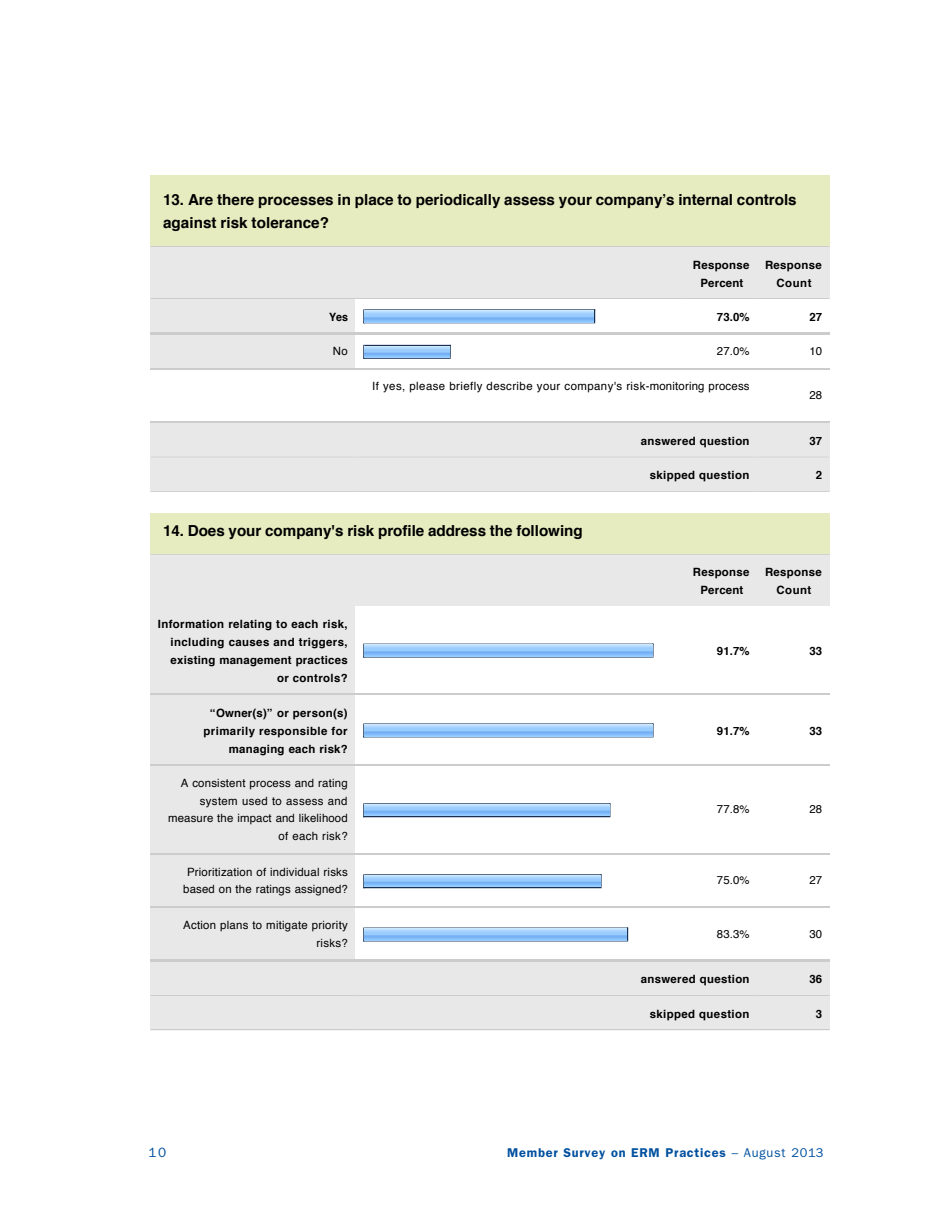
<style>
.page{position:relative;width:945px;height:1215px;background:#fff}
.page>*{position:absolute;margin:0;border:0;box-sizing:border-box;transform-origin:0 0}
.t1{font:700 15.15px/22.8px "Helvetica";color:#000}
.t2{font:13.5px "ITC Franklin Gothic Std";color:#01509f}
.t3{font:600 12.75px "ITC Franklin Gothic Std";letter-spacing:.06em;color:#01509f}
.t4{font:700 11.4px/17.7px "Helvetica";letter-spacing:.03em;color:#000;text-align:center}
.t5{font:11.4px/17.7px "Helvetica";letter-spacing:.02em;color:#000;text-align:right}
.t6{font:700 11.4px "Helvetica";letter-spacing:.03em;color:#000;scale:.94 1}
.s1{font-weight:400}
</style>
<div class="page">
<hr style="left:151px;top:246px;width:678px;height:1px;background:#ccc">
<div style="left:150px;top:176px;width:680px;height:70px;background:#e6ecc0"></div>
<hr style="left:151px;top:298px;width:534px;height:1px;background:#ccc">
<div style="left:150px;top:247px;width:535px;height:51px;background:#e8e8e8"></div>
<hr style="left:686px;top:298px;width:71px;height:1px;background:#ccc">
<div style="left:685px;top:247px;width:72px;height:51px;background:#e8e8e8"></div>
<hr style="left:758px;top:298px;width:71px;height:1px;background:#ccc">
<div style="left:757px;top:247px;width:73px;height:51px;background:#e8e8e8"></div>
<hr style="left:150px;top:332px;width:206px;height:3px;background:#ccc">
<div style="left:150px;top:299px;width:206px;height:33px;background:#e8e8e8"></div>
<hr style="left:356px;top:332px;width:329px;height:3px;background:#ccc">
<hr style="left:365px;top:309px;width:230px;height:2px;background:#183154">
<svg style="left:363px;top:310px;width:2px;height:13px"></svg>
<hr style="left:364px;top:322px;width:231px;height:1px;background:#183154">
<hr style="left:685px;top:332px;width:72px;height:3px;background:#ccc">
<hr style="left:757px;top:332px;width:73px;height:3px;background:#ccc">
<hr style="left:150px;top:368px;width:206px;height:2px;background:#ccc">
<div style="left:150px;top:335px;width:206px;height:33px;background:#e8e8e8"></div>
<hr style="left:356px;top:368px;width:329px;height:2px;background:#ccc">
<hr style="left:365px;top:345px;width:85px;height:1px;background:#183154">
<svg style="left:363px;top:345px;width:2px;height:13px"></svg>
<svg style="left:449px;top:345px;width:2px;height:12px"></svg>
<hr style="left:364px;top:358px;width:86px;height:1px;background:#183154">
<hr style="left:685px;top:368px;width:72px;height:2px;background:#ccc">
<hr style="left:757px;top:368px;width:73px;height:2px;background:#ccc">
<hr style="left:150px;top:421px;width:607px;height:2px;background:#ccc">
<hr style="left:757px;top:421px;width:73px;height:2px;background:#ccc">
<hr style="left:151px;top:456px;width:204px;height:2px;background:#ccc">
<div style="left:150px;top:423px;width:206px;height:33px;background:#e8e8e8"></div>
<hr style="left:356px;top:456px;width:401px;height:2px;background:#ccc">
<div style="left:356px;top:423px;width:401px;height:33px;background:#e8e8e8"></div>
<hr style="left:758px;top:456px;width:71px;height:2px;background:#ccc">
<div style="left:757px;top:423px;width:73px;height:33px;background:#e8e8e8"></div>
<hr style="left:151px;top:491px;width:204px;height:1px;background:#ccc">
<div style="left:150px;top:458px;width:206px;height:33px;background:#e8e8e8"></div>
<hr style="left:356px;top:491px;width:401px;height:1px;background:#ccc">
<div style="left:356px;top:458px;width:401px;height:33px;background:#e8e8e8"></div>
<hr style="left:758px;top:491px;width:71px;height:1px;background:#ccc">
<div style="left:757px;top:458px;width:73px;height:33px;background:#e8e8e8"></div>
<hr style="left:151px;top:554px;width:678px;height:1px;background:#ccc">
<div style="left:150px;top:514px;width:680px;height:40px;background:#e6ecc0"></div>
<hr style="left:151px;top:606px;width:534px;height:1px;background:#ccc">
<div style="left:150px;top:555px;width:535px;height:51px;background:#e8e8e8"></div>
<hr style="left:686px;top:606px;width:71px;height:1px;background:#ccc">
<div style="left:685px;top:555px;width:72px;height:51px;background:#e8e8e8"></div>
<hr style="left:758px;top:606px;width:71px;height:1px;background:#ccc">
<div style="left:757px;top:555px;width:73px;height:51px;background:#e8e8e8"></div>
<hr style="left:150px;top:693px;width:206px;height:3px;background:#ccc">
<div style="left:150px;top:607px;width:206px;height:86px;background:#e8e8e8"></div>
<hr style="left:356px;top:693px;width:329px;height:3px;background:#ccc">
<hr style="left:365px;top:644px;width:288px;height:1px;background:#183154">
<svg style="left:363px;top:644px;width:2px;height:13px"></svg>
<svg style="left:652px;top:644px;width:2px;height:12px"></svg>
<hr style="left:364px;top:656px;width:289px;height:2px;background:#183154">
<hr style="left:685px;top:693px;width:72px;height:3px;background:#ccc">
<hr style="left:757px;top:693px;width:73px;height:3px;background:#ccc">
<hr style="left:150px;top:764px;width:206px;height:3px;background:#ccc">
<div style="left:150px;top:696px;width:206px;height:68px;background:#e8e8e8"></div>
<hr style="left:356px;top:764px;width:329px;height:3px;background:#ccc">
<hr style="left:365px;top:723px;width:288px;height:2px;background:#183154">
<svg style="left:363px;top:724px;width:2px;height:13px"></svg>
<svg style="left:652px;top:724px;width:2px;height:12px"></svg>
<hr style="left:364px;top:736px;width:289px;height:1px;background:#183154">
<hr style="left:685px;top:764px;width:72px;height:3px;background:#ccc">
<hr style="left:757px;top:764px;width:73px;height:3px;background:#ccc">
<hr style="left:150px;top:853px;width:206px;height:2px;background:#ccc">
<div style="left:150px;top:767px;width:206px;height:86px;background:#e8e8e8"></div>
<hr style="left:356px;top:853px;width:329px;height:2px;background:#ccc">
<hr style="left:365px;top:803px;width:245px;height:2px;background:#183154">
<svg style="left:363px;top:804px;width:2px;height:13px"></svg>
<hr style="left:364px;top:816px;width:246px;height:1px;background:#183154">
<hr style="left:685px;top:853px;width:72px;height:2px;background:#ccc">
<hr style="left:757px;top:853px;width:73px;height:2px;background:#ccc">
<hr style="left:150px;top:906px;width:206px;height:3px;background:#ccc">
<div style="left:150px;top:855px;width:206px;height:51px;background:#e8e8e8"></div>
<hr style="left:356px;top:906px;width:329px;height:3px;background:#ccc">
<hr style="left:365px;top:874px;width:236px;height:2px;background:#183154">
<svg style="left:363px;top:875px;width:2px;height:13px"></svg>
<svg style="left:600px;top:875px;width:2px;height:11px"></svg>
<hr style="left:364px;top:887px;width:237px;height:1px;background:#183154">
<hr style="left:685px;top:906px;width:72px;height:3px;background:#ccc">
<hr style="left:757px;top:906px;width:73px;height:3px;background:#ccc">
<hr style="left:150px;top:959px;width:206px;height:3px;background:#ccc">
<div style="left:150px;top:909px;width:206px;height:50px;background:#e8e8e8"></div>
<hr style="left:356px;top:959px;width:329px;height:3px;background:#ccc">
<hr style="left:365px;top:928px;width:263px;height:1px;background:#183154">
<svg style="left:363px;top:928px;width:2px;height:13px"></svg>
<hr style="left:364px;top:940px;width:264px;height:1px;background:#183154">
<hr style="left:685px;top:959px;width:72px;height:3px;background:#ccc">
<hr style="left:757px;top:959px;width:73px;height:3px;background:#ccc">
<hr style="left:151px;top:995px;width:204px;height:1px;background:#ccc">
<div style="left:150px;top:962px;width:206px;height:33px;background:#e8e8e8"></div>
<hr style="left:356px;top:995px;width:401px;height:1px;background:#ccc">
<div style="left:356px;top:962px;width:401px;height:33px;background:#e8e8e8"></div>
<hr style="left:758px;top:995px;width:71px;height:1px;background:#ccc">
<div style="left:757px;top:962px;width:73px;height:33px;background:#e8e8e8"></div>
<hr style="left:151px;top:1029px;width:204px;height:1px;background:#ccc">
<div style="left:150px;top:996px;width:206px;height:33px;background:#e8e8e8"></div>
<hr style="left:356px;top:1029px;width:401px;height:1px;background:#ccc">
<div style="left:356px;top:996px;width:401px;height:33px;background:#e8e8e8"></div>
<hr style="left:758px;top:1029px;width:71px;height:1px;background:#ccc">
<div style="left:757px;top:996px;width:73px;height:33px;background:#e8e8e8"></div>
<h1 class="t1" style="left:163px;top:190px;width:635px">13. Are there processes in place to periodically assess your company’s internal controls against risk tolerance?</h1>
<p class="t4" style="left:693px;top:257px;width:58px">Response<br>Percent</p>
<p class="t4" style="left:765px;top:257px;width:58px">Response<br>Count</p>
<p class="t6" style="left:329px;top:312px;width:22px">Yes</p>
<p class="t4" style="left:717px;top:309px;width:34px">73.0%</p>
<p class="t4" style="left:809px;top:309px;width:14px">27</p>
<p class="t5" style="left:333px;top:343px;width:16px">No</p>
<p class="t5" style="left:717px;top:343px;width:34px">27.0%</p>
<p class="t5" style="left:809px;top:343px;width:14px">10</p>
<p class="t5" style="left:372px;top:379px;width:379px">If yes, please briefly describe your company's risk-monitoring process</p>
<p class="t5" style="left:809px;top:387px;width:14px">28</p>
<p class="t4" style="left:641px;top:433px;width:110px">answered question</p>
<p class="t4" style="left:809px;top:433px;width:14px">37</p>
<p class="t4" style="left:650px;top:467px;width:101px">skipped question</p>
<p class="t4" style="left:816px;top:467px;width:8px">2</p>
<h1 class="t1" style="left:163px;top:520px;width:421px">14. Does your company's risk profile address the following</h1>
<p class="t4" style="left:158px;top:616px;width:191px;text-align:right">Information relating to each risk, including causes and triggers, existing management practices or controls?</p>
<p class="t4" style="left:204px;top:705px;width:146px;text-align:right">“Owner(s)” or person(s) primarily responsible for managing each risk?</p>
<p class="t5" style="left:168px;top:775px;width:181px">A consistent process and rating system used to assess and measure the impact and likelihood of each risk?</p>
<p class="t4" style="left:693px;top:565px;width:58px">Response<br>Percent</p>
<p class="t4" style="left:765px;top:565px;width:58px">Response<br>Count</p>
<p class="t4" style="left:717px;top:643px;width:34px">91.7%</p>
<p class="t4" style="left:809px;top:643px;width:14px">33</p>
<p class="t4" style="left:717px;top:723px;width:34px">91.7%</p>
<p class="t4" style="left:809px;top:723px;width:14px">33</p>
<p class="t5" style="left:717px;top:802px;width:34px">77.8%</p>
<p class="t5" style="left:809px;top:802px;width:14px">28</p>
<p class="t5" style="left:183px;top:864px;width:166px;text-align:center">Prioritization of individual risks based on the ratings assigned?</p>
<p class="t5" style="left:717px;top:873px;width:34px">75.0%</p>
<p class="t5" style="left:809px;top:873px;width:14px">27</p>
<p class="t5" style="left:183px;top:917px;width:166px">Action plans to mitigate priority risks?</p>
<p class="t5" style="left:717px;top:926px;width:34px">83.3%</p>
<p class="t5" style="left:809px;top:926px;width:14px">30</p>
<p class="t4" style="left:641px;top:971px;width:110px">answered question</p>
<p class="t4" style="left:809px;top:971px;width:14px">36</p>
<p class="t4" style="left:650px;top:1006px;width:101px">skipped question</p>
<p class="t4" style="left:816px;top:1006px;width:8px">3</p>
<p class="t2" style="left:148px;top:1147px;width:19px">10</p>
<p class="t3" style="left:507px;top:1148px;width:318px">Member Survey on ERM Practices <span class="s1">– August 2013</span></p>
</div>
